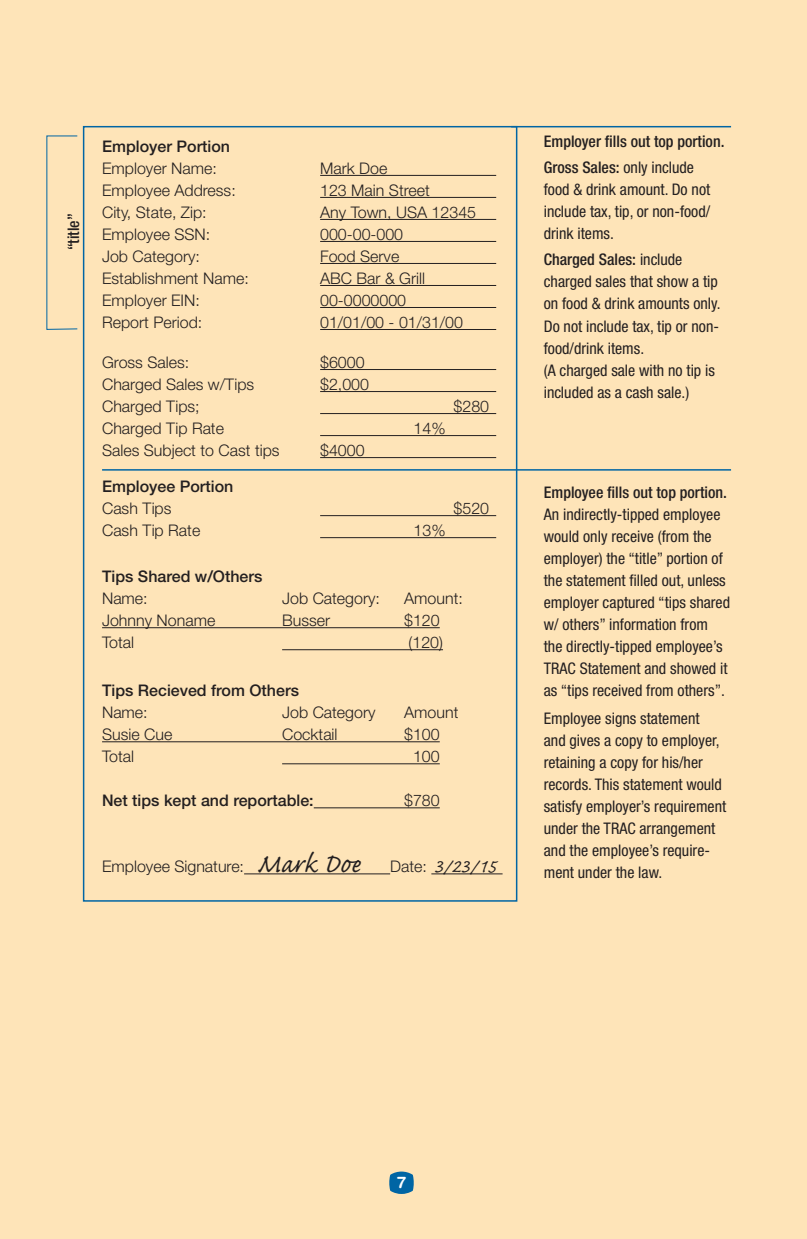
<style>
.page{position:relative;width:807px;height:1239px;background:#fff}
.page>*{position:absolute;margin:0;border:0;box-sizing:border-box;transform-origin:0 0}
.bodytext{font:34px "Caflisch Script Pro";letter-spacing:.005em;color:#231f20}
.bodytext-2{font:24px "Caflisch Script Pro";color:#231f20}
.form{font:condensed 16px/22px "Helvetica Neue LT Std";color:#231f20}
.form-2{font:300 16px "Helvetica Neue LT Std";color:#231f20}
.form_title{font:500 16px "Helvetica Neue LT Std";color:#231f20}
.form_title-2{font:500 condensed 16px "Helvetica Neue LT Std";color:#231f20}
.form-3{font:500 16px "Helvetica Neue LT Std";color:#231f20}
.t1{font:700 16px "Helvetica Rounded LT Std";color:#fff}
.s1{font-weight:500}
</style>
<div class="page">
<div style="left:0;top:0;width:807px;height:1238px;background:#fee4b8"></div>
<svg style="left:389px;top:1171px;width:25px;height:22px"></svg>
<hr style="left:320px;top:175px;width:176px;height:1px;background:#231f20">
<hr style="left:320px;top:197px;width:176px;height:1px;background:#231f20">
<hr style="left:320px;top:219px;width:176px;height:1px;background:#231f20">
<hr style="left:320px;top:241px;width:176px;height:1px;background:#231f20">
<hr style="left:320px;top:263px;width:176px;height:1px;background:#231f20">
<hr style="left:320px;top:285px;width:176px;height:1px;background:#231f20">
<hr style="left:320px;top:307px;width:176px;height:1px;background:#231f20">
<hr style="left:320px;top:329px;width:176px;height:1px;background:#231f20">
<hr style="left:320px;top:369px;width:176px;height:1px;background:#231f20">
<hr style="left:320px;top:391px;width:176px;height:1px;background:#231f20">
<hr style="left:320px;top:413px;width:176px;height:1px;background:#231f20">
<hr style="left:320px;top:435px;width:176px;height:1px;background:#231f20">
<hr style="left:320px;top:457px;width:176px;height:1px;background:#231f20">
<hr style="left:320px;top:515px;width:176px;height:1px;background:#231f20">
<hr style="left:320px;top:537px;width:176px;height:1px;background:#231f20">
<hr style="left:102px;top:627px;width:338px;height:1px;background:#231f20">
<hr style="left:282px;top:649px;width:161px;height:1px;background:#231f20">
<hr style="left:102px;top:741px;width:338px;height:1px;background:#231f20">
<hr style="left:282px;top:763px;width:158px;height:1px;background:#231f20">
<hr style="left:314px;top:807px;width:126px;height:1px;background:#231f20">
<hr style="left:244px;top:873px;width:146px;height:1px;background:#231f20">
<hr style="left:431px;top:873px;width:71px;height:1px;background:#231f20">
<div style="left:83px;top:126px;width:434px;height:775px;border:2px solid #0065a4"></div>
<hr style="left:511px;top:126px;width:220px;height:1px;background:#0065a4">
<hr style="left:102px;top:469px;width:629px;height:1px;background:#0065a4">
<p class="form_title-2" style="left:64px;top:250px;width:39px;rotate:-90deg">“title”</p>
<p class="form_title" style="left:102px;top:136px;width:130px">Employer Portion</p>
<p class="form-2" style="left:102px;top:158px;width:116px">Employer Name:</p>
<p class="form-2" style="left:320px;top:158px;width:69px">Mark Doe</p>
<p class="form-2" style="left:102px;top:180px;width:135px">Employee Address:</p>
<p class="form-2" style="left:320px;top:180px;width:111px">123 Main Street</p>
<p class="form-2" style="left:102px;top:202px;width:106px">City, State, Zip:</p>
<p class="form-2" style="left:320px;top:202px;width:157px">Any Town, USA 12345</p>
<p class="form-2" style="left:102px;top:224px;width:110px">Employee SSN:</p>
<p class="form-2" style="left:320px;top:224px;width:85px">000-00-000</p>
<p class="form-2" style="left:102px;top:246px;width:99px">Job Category:</p>
<p class="form-2" style="left:320px;top:246px;width:81px">Food Serve</p>
<p class="form-2" style="left:102px;top:268px;width:148px">Establishment Name:</p>
<p class="form-2" style="left:320px;top:268px;width:106px">ABC Bar &amp; Grill</p>
<p class="form-2" style="left:102px;top:290px;width:99px">Employer EIN:</p>
<p class="form-2" style="left:320px;top:290px;width:87px">00-0000000</p>
<p class="form-2" style="left:102px;top:312px;width:102px">Report Period:</p>
<p class="form-2" style="left:320px;top:312px;width:144px">01/01/00 - 01/31/00</p>
<p class="form-2" style="left:102px;top:352px;width:89px">Gross Sales:</p>
<p class="form-2" style="left:320px;top:352px;width:46px">$6000</p>
<p class="form-2" style="left:102px;top:374px;width:154px">Charged Sales w/Tips</p>
<p class="form-2" style="left:320px;top:374px;width:50px">$2,000</p>
<p class="form-2" style="left:102px;top:396px;width:99px">Charged Tips;</p>
<p class="form-2" style="left:453px;top:396px;width:37px">$280</p>
<p class="form-2" style="left:102px;top:418px;width:123px">Charged Tip Rate</p>
<p class="form-2" style="left:413px;top:418px;width:34px">14%</p>
<p class="form-2" style="left:102px;top:440px;width:179px">Sales Subject to Cast tips</p>
<p class="form-2" style="left:320px;top:440px;width:46px">$4000</p>
<p class="form_title" style="left:102px;top:476px;width:133px">Employee Portion</p>
<p class="form-2" style="left:102px;top:498px;width:71px">Cash Tips</p>
<p class="form-2" style="left:453px;top:498px;width:37px">$520</p>
<p class="form-2" style="left:102px;top:520px;width:100px">Cash Tip Rate</p>
<p class="form-2" style="left:413px;top:520px;width:34px">13%</p>
<p class="form_title" style="left:102px;top:566px;width:162px">Tips Shared w/Others</p>
<p class="form-2" style="left:102px;top:588px;width:47px">Name:</p>
<p class="form-2" style="left:282px;top:588px;width:99px">Job Category:</p>
<p class="form-2" style="left:404px;top:588px;width:60px">Amount:</p>
<p class="form-2" style="left:102px;top:610px;width:115px">Johnny Noname</p>
<p class="form-2" style="left:282px;top:610px;width:49px">Busser</p>
<p class="form-2" style="left:404px;top:610px;width:37px">$120</p>
<p class="form-2" style="left:102px;top:632px;width:34px">Total</p>
<p class="form-2" style="left:409px;top:632px;width:36px">(120)</p>
<p class="form_title" style="left:102px;top:680px;width:198px">Tips Recieved from Others</p>
<p class="form-2" style="left:102px;top:702px;width:47px">Name:</p>
<p class="form-2" style="left:282px;top:702px;width:95px">Job Category</p>
<p class="form-2" style="left:404px;top:702px;width:56px">Amount</p>
<p class="form-2" style="left:102px;top:724px;width:72px">Susie Cue</p>
<p class="form-2" style="left:282px;top:724px;width:57px">Cocktail</p>
<p class="form-2" style="left:404px;top:724px;width:37px">$100</p>
<p class="form-2" style="left:102px;top:746px;width:34px">Total</p>
<p class="form-2" style="left:413px;top:746px;width:28px">100</p>
<p class="form-3" style="left:102px;top:790px;width:213px">Net tips kept and reportable:</p>
<p class="form-2" style="left:404px;top:790px;width:37px">$780</p>
<p class="bodytext" style="left:257px;top:846px;width:105px">Mark Doe</p>
<p class="bodytext-2" style="left:434px;top:853px;width:64px">3/23/15</p>
<p class="form-2" style="left:102px;top:856px;width:143px">Employee Signature:</p>
<p class="form-2" style="left:390px;top:856px;width:38px">Date:</p>
<p class="form_title-2" style="left:544px;top:132px;width:182px">Employer fills out top portion.</p>
<p class="form" style="left:544px;top:157px;width:168px"><span class="s1">Gross Sales:</span> only include food &amp; drink amount. Do not include tax, tip, or non-food/ drink items.</p>
<p class="form" style="left:544px;top:249px;width:178px"><span class="s1">Charged Sales:</span> include charged sales that show a tip on food &amp; drink amounts only.<br>Do not include tax, tip or non&shy;food/drink items.</p>
<p class="form" style="left:544px;top:359px;width:173px">(A charged sale with no tip is included as a cash sale.)</p>
<p class="form_title-2" style="left:544px;top:482px;width:185px">Employee fills out top portion.</p>
<p class="form" style="left:544px;top:503px;width:188px">An indirectly-tipped employee would only receive (from the employer) the “title” portion of the statement filled out, unless employer captured “tips shared w/ others” information from the directly-tipped employee’s<br>TRAC Statement and showed it as “tips received from others”.</p>
<p class="form" style="left:544px;top:707px;width:184px">Employee signs statement<br>and gives a copy to employer, retaining a copy for his/her records. This statement would satisfy employer’s requirement under the TRAC arrangement and the employee’s require&shy;ment under the law.</p>
<p class="t1" style="left:397px;top:1172px;width:11px">7</p>
</div>
